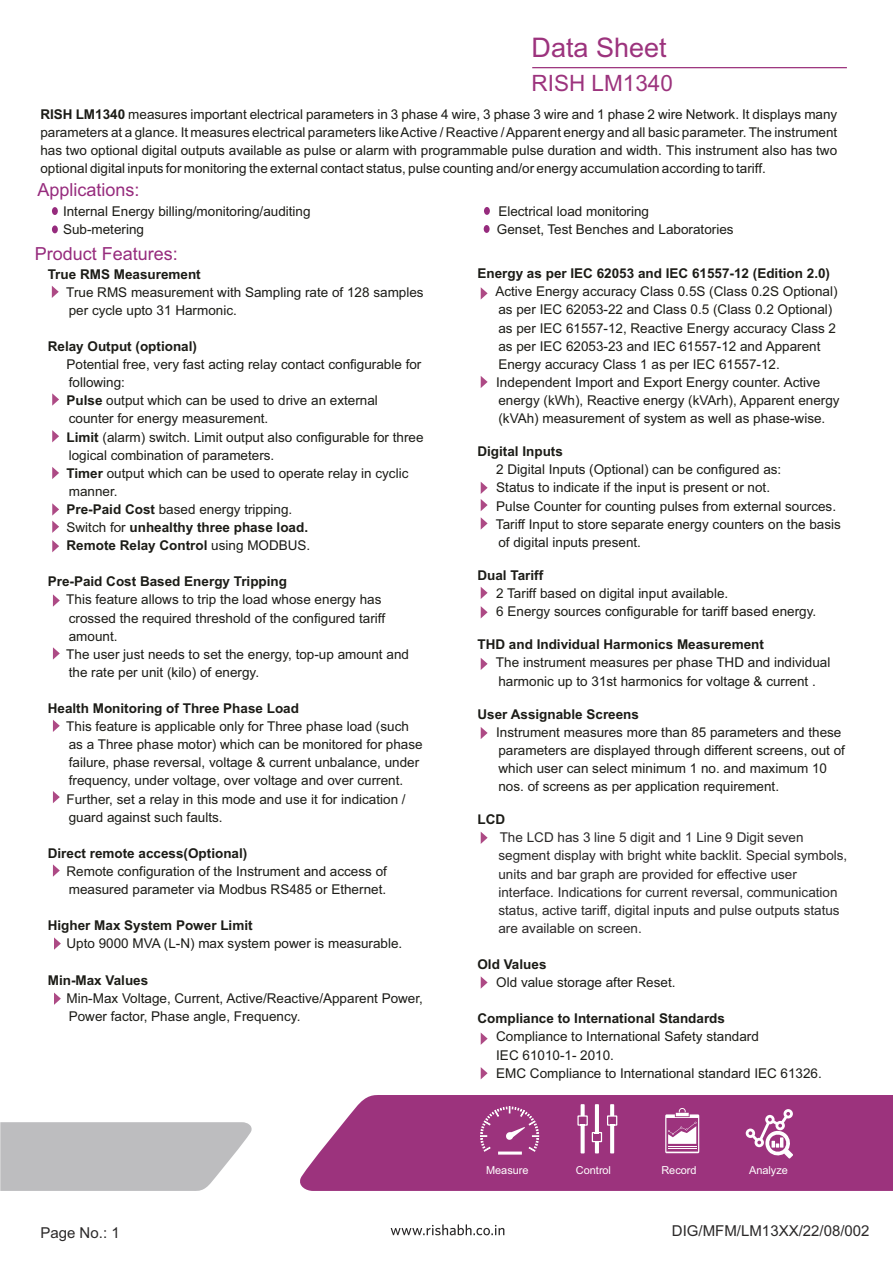
<style>
.page{position:relative;width:893px;height:1263px;background:#fff}
.page>*{position:absolute;margin:0;border:0;box-sizing:border-box;transform-origin:0 0}
.t1{font:27px "Arial";color:#9c337d}
.t2{font:22.5px "Arial";color:#9c337d}
.t3{font:18px "Arial";color:#962b7d}
.t4{font:15px "Arial";color:#2b2929}
.t5{font:13.5px/18.1px "Arial";color:#1c1c17}
.t6{font:700 13.5px "Arial";color:#1c1c17}
.t7{font:13.5px/18.1px "Arial";color:#2b2929}
.t8{font:10.95px "Arial";color:#fff}
.s1{font-weight:700}
</style>
<div class="page">
<div style="left:484px;top:225px;width:6px;height:8px;background:#962b7d;border-radius:50%"></div>
<div style="left:52px;top:207px;width:6px;height:8px;background:#962b7d;border-radius:50%"></div>
<div style="left:484px;top:207px;width:6px;height:8px;background:#962b7d;border-radius:50%"></div>
<div style="left:52px;top:225px;width:6px;height:8px;background:#962b7d;border-radius:50%"></div>
<svg style="left:52px;top:286px;width:7px;height:12px"></svg>
<svg style="left:52px;top:393px;width:7px;height:13px"></svg>
<svg style="left:481px;top:287px;width:7px;height:12px"></svg>
<svg style="left:300px;top:1095px;width:593px;height:96px;background:#a13e84"></svg>
<svg style="left:0;top:1122px;width:252px;height:69px;background:#c2c2c4"></svg>
<svg style="left:665px;top:1108px;width:34px;height:45px"></svg>
<svg style="left:746px;top:1109px;width:47px;height:49px"></svg>
<svg style="left:577px;top:1104px;width:40px;height:49px"></svg>
<hr style="left:498px;top:1151px;width:24px;height:3px;background:#fff">
<svg style="left:480px;top:1106px;width:59px;height:46px;background:#a84d8d"></svg>
<svg style="left:53px;top:594px;width:7px;height:13px"></svg>
<svg style="left:391px;top:1224px;width:113px;height:11px"></svg>
<svg style="left:52px;top:430px;width:7px;height:12px"></svg>
<svg style="left:54px;top:937px;width:7px;height:13px"></svg>
<svg style="left:54px;top:992px;width:7px;height:13px"></svg>
<svg style="left:52px;top:467px;width:7px;height:12px"></svg>
<svg style="left:481px;top:376px;width:7px;height:12px"></svg>
<svg style="left:481px;top:482px;width:7px;height:29px"></svg>
<svg style="left:481px;top:517px;width:7px;height:13px"></svg>
<svg style="left:481px;top:658px;width:7px;height:12px"></svg>
<svg style="left:481px;top:727px;width:7px;height:12px"></svg>
<svg style="left:481px;top:832px;width:7px;height:12px"></svg>
<svg style="left:481px;top:976px;width:7px;height:13px"></svg>
<svg style="left:53px;top:647px;width:7px;height:13px"></svg>
<svg style="left:53px;top:720px;width:7px;height:12px"></svg>
<svg style="left:481px;top:587px;width:7px;height:12px"></svg>
<svg style="left:481px;top:606px;width:7px;height:12px"></svg>
<svg style="left:481px;top:1033px;width:7px;height:12px"></svg>
<hr style="left:532px;top:67px;width:315px;height:1px;background:#9c337d">
<svg style="left:481px;top:1067px;width:7px;height:12px"></svg>
<svg style="left:53px;top:791px;width:7px;height:12px"></svg>
<svg style="left:53px;top:864px;width:7px;height:13px"></svg>
<svg style="left:52px;top:540px;width:7px;height:12px"></svg>
<svg style="left:52px;top:503px;width:7px;height:30px"></svg>
<h1 class="t1" style="left:532px;top:37px;width:137px">Data Sheet</h1>
<h2 class="t2" style="left:532px;top:75px;width:143px">RISH LM1340</h2>
<p class="t5" style="left:40px;top:106px;width:798px;text-align:justify"><span class="s1">RISH LM1340</span> measures important electrical parameters in 3 phase 4 wire, 3 phase 3 wire and 1 phase 2 wire Network. It displays many parameters at a glance. It measures electrical parameters like Active / Reactive / Apparent energy and all basic parameter. The instrument has two optional digital outputs available as pulse or alarm with programmable pulse duration and width. This instrument also has two optional digital inputs for monitoring the external contact status, pulse counting and/or energy accumulation according to tariff.</p>
<p class="t5" style="left:63px;top:203px;width:249px">Internal Energy billing/monitoring/auditing</p>
<p class="t5" style="left:498px;top:203px;width:152px">Electrical load monitoring</p>
<p class="t5" style="left:63px;top:221px;width:83px">Sub-metering</p>
<p class="t5" style="left:497px;top:221px;width:238px">Genset, Test Benches and Laboratories</p>
<h3 class="t3" style="left:37px;top:182px;width:104px">Applications:</h3>
<h3 class="t3" style="left:35px;top:247px;width:145px">Product Features:</h3>
<p class="t6" style="left:48px;top:269px;width:155px">True RMS Measurement</p>
<p class="t5" style="left:66px;top:284px;width:359px">True RMS measurement with Sampling rate of 128 samples per cycle upto 31 Harmonic.</p>
<p class="t6" style="left:48px;top:341px;width:151px">Relay Output (optional)</p>
<p class="t5" style="left:67px;top:357px;width:359px">Potential free, very fast acting relay contact configurable for following:<br><span class="s1">Pulse</span> output which can be used to drive an external counter for energy measurement.<br><span class="s1">Limit</span> (alarm) switch. Limit output also configurable for three logical combination of parameters.<br><span class="s1">Timer</span> output which can be used to operate relay in cyclic manner.<br><span class="s1">Pre-Paid Cost</span> based energy tripping.<br>Switch for <span class="s1">unhealthy three phase load.<br>Remote Relay Control</span> using MODBUS.</p>
<p class="t6" style="left:48px;top:576px;width:241px">Pre-Paid Cost Based Energy Tripping</p>
<p class="t5" style="left:66px;top:592px;width:344px">This feature allows to trip the load whose energy has crossed the required threshold of the configured tariff amount.<br>The user just needs to set the energy, top-up amount and the rate per unit (kilo) of energy.</p>
<p class="t6" style="left:48px;top:703px;width:253px">Health Monitoring of Three Phase Load</p>
<p class="t5" style="left:66px;top:719px;width:358px">This feature is applicable only for Three phase load (such as a Three phase motor) which can be monitored for phase failure, phase reversal, voltage &amp; current unbalance, under frequency, under voltage, over voltage and over current.<br>Further, set a relay in this mode and use it for indication / guard against such faults.</p>
<p class="t6" style="left:48px;top:848px;width:201px">Direct remote access(Optional)</p>
<p class="t5" style="left:67px;top:863px;width:322px">Remote configuration of the Instrument and access of measured parameter via Modbus RS485 or Ethernet.</p>
<p class="t6" style="left:48px;top:920px;width:206px">Higher Max System Power Limit</p>
<p class="t5" style="left:67px;top:936px;width:337px">Upto 9000 MVA (L-N) max system power is measurable.</p>
<p class="t6" style="left:48px;top:975px;width:102px">Min-Max Values</p>
<p class="t5" style="left:67px;top:990px;width:358px">Min-Max Voltage, Current, Active/Reactive/Apparent Power,<br>Power factor, Phase angle, Frequency.</p>
<p class="t6" style="left:477px;top:268px;width:354px">Energy as per IEC 62053 and IEC 61557-12 (Edition 2.0)</p>
<p class="t5" style="left:495px;top:284px;width:346px">Active Energy accuracy Class 0.5S (Class 0.2S Optional) as per IEC 62053-22 and Class 0.5 (Class 0.2 Optional) as per IEC 61557-12, Reactive Energy accuracy Class 2 as per IEC 62053-23 and IEC 61557-12 and Apparent Energy accuracy Class 1 as per IEC 61557-12.<br>Independent Import and Export Energy counter. Active energy (kWh), Reactive energy (kVArh), Apparent energy (kVAh) measurement of system as well as phase-wise.</p>
<p class="t6" style="left:477px;top:446px;width:87px">Digital Inputs</p>
<p class="t5" style="left:496px;top:462px;width:346px">2 Digital Inputs (Optional) can be configured as:<br>Status to indicate if the input is present or not.<br>Pulse Counter for counting pulses from external sources.<br>Tariff Input to store separate energy counters on the basis of digital inputs present.</p>
<p class="t6" style="left:477px;top:570px;width:67px">Dual Tariff</p>
<p class="t5" style="left:496px;top:585px;width:321px">2 Tariff based on digital input available.<br>6 Energy sources configurable for tariff based energy.</p>
<p class="t6" style="left:477px;top:639px;width:288px">THD and Individual Harmonics Measurement</p>
<p class="t5" style="left:496px;top:655px;width:336px">The instrument measures per phase THD and individual harmonic up to 31st harmonics for voltage &amp; current .</p>
<p class="t6" style="left:477px;top:709px;width:163px">User Assignable Screens</p>
<p class="t5" style="left:496px;top:724px;width:350px">Instrument measures more than 85 parameters and these parameters are displayed through different screens, out of which user can select minimum 1 no. and maximum 10 nos. of screens as per application requirement.</p>
<p class="t6" style="left:477px;top:814px;width:29px">LCD</p>
<p class="t7" style="left:498px;top:830px;width:350px">The LCD has 3 line 5 digit and 1 Line 9 Digit seven segment display with bright white backlit. Special symbols, units and bar graph are provided for effective user interface. Indications for current reversal, communication status, active tariff, digital inputs and pulse outputs status are available on screen.</p>
<p class="t6" style="left:477px;top:959px;width:71px">Old Values</p>
<p class="t5" style="left:496px;top:974px;width:181px">Old value storage after Reset.</p>
<p class="t6" style="left:477px;top:1013px;width:249px">Compliance to International Standards</p>
<p class="t5" style="left:496px;top:1029px;width:327px">Compliance to International Safety standard<br>IEC 61010-1- 2010.<br>EMC Compliance to International standard IEC 61326.</p>
<p class="t8" style="left:486px;top:1166px;width:44px">Measure</p>
<p class="t8" style="left:576px;top:1166px;width:37px">Control</p>
<p class="t8" style="left:661px;top:1165px;width:36px">Record</p>
<p class="t8" style="left:749px;top:1166px;width:40px">Analyze</p>
<p class="t4" style="left:40px;top:1227px;width:81px">Page No.: 1</p>
<p class="t4" style="left:672px;top:1224px;width:199px">DIG/MFM/LM13XX/22/08/002</p>
</div>
